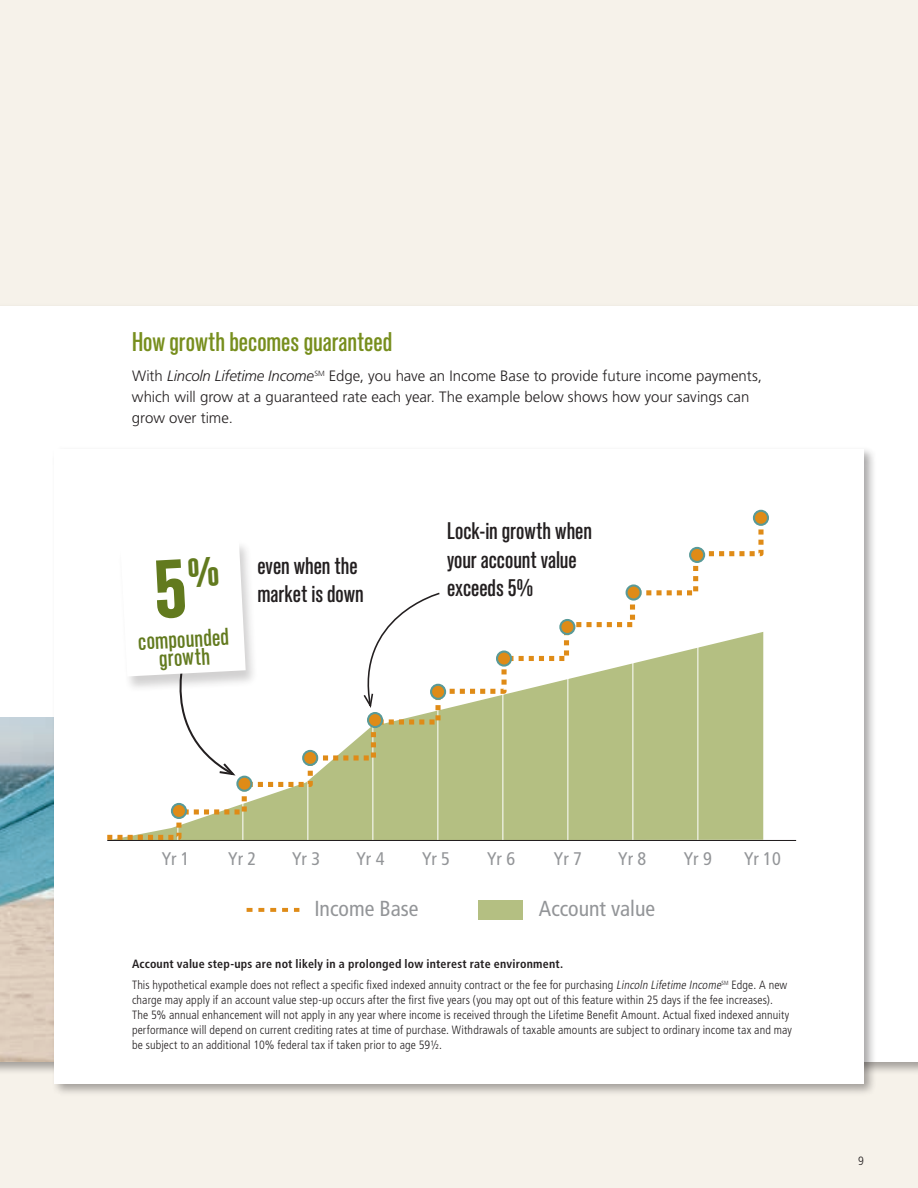
<style>
.page{position:relative;width:918px;height:1188px;background:#f6f2ea}
.page>*{position:absolute;margin:0;border:0;box-sizing:border-box;transform-origin:0 0}
.t1{font:500 condensed 27px "Standard CT";color:#778e1d}
.t2{font:500 condensed 24.15px/18px "Standard CT";color:#627a1e;text-align:center}
.t3{font:500 condensed 24px/28.5px "Standard CT";letter-spacing:-.005em;color:#231f20}
.t4{font:condensed 21.75px "Frutiger LT Std";color:#939598}
.t5{font:condensed 18.3px "Frutiger LT Std";color:#939598}
.t6{font:300 15px/21px "Frutiger LT Std";letter-spacing:-.005em;color:#231f20}
.t7{font:300 condensed 12px/15px "Frutiger LT Std";letter-spacing:.01em;color:#231f20}
.s1{font-style:italic}
.s2{font-weight:700}
</style>
<div class="page">
<div style="left:0;top:306px;width:918px;height:756px;background:#fff"></div>
<img style="left:0;top:718px;width:51px;height:344px">
<div style="left:51px;top:446px;width:826px;height:650px;background:#231f20;opacity:.4"></div>
<div style="left:55px;top:449px;width:809px;height:634px;background:#fff"></div>
<svg style="left:247px;top:908px;width:52px;height:4px"></svg>
<div style="left:478px;top:900px;width:45px;height:20px;background:#b4bf82"></div>
<svg style="left:107px;top:509px;width:658px;height:331px"></svg>
<hr style="left:107px;top:840px;width:689px;height:1px;background:#231f20">
<div style="left:172px;top:804px;width:14px;height:14px;background:#df8b17;border-radius:50%"></div>
<div style="left:171px;top:803px;width:16px;height:16px;border:2px solid #599a98;border-radius:50%"></div>
<div style="left:237px;top:777px;width:14px;height:14px;background:#df8b17;border-radius:50%"></div>
<div style="left:236px;top:776px;width:16px;height:16px;border:2px solid #599a98;border-radius:50%"></div>
<div style="left:303px;top:751px;width:14px;height:14px;background:#df8b17;border-radius:50%"></div>
<div style="left:302px;top:750px;width:16px;height:16px;border:2px solid #599a98;border-radius:50%"></div>
<div style="left:368px;top:713px;width:14px;height:14px;background:#df8b17;border-radius:50%"></div>
<div style="left:367px;top:712px;width:16px;height:16px;border:2px solid #599a98;border-radius:50%"></div>
<svg style="left:431px;top:685px;width:14px;height:14px"></svg>
<div style="left:430px;top:684px;width:16px;height:16px;border:2px solid #599a98;border-radius:50%"></div>
<div style="left:497px;top:652px;width:14px;height:14px;background:#df8b17;border-radius:50%"></div>
<div style="left:496px;top:651px;width:16px;height:16px;border:2px solid #599a98;border-radius:50%"></div>
<div style="left:560px;top:620px;width:14px;height:14px;background:#df8b17;border-radius:50%"></div>
<div style="left:559px;top:619px;width:16px;height:16px;border:2px solid #599a98;border-radius:50%"></div>
<div style="left:627px;top:586px;width:14px;height:14px;background:#df8b17;border-radius:50%"></div>
<div style="left:626px;top:584px;width:16px;height:17px;border:2px solid #599a98;border-radius:50%"></div>
<div style="left:690px;top:548px;width:14px;height:14px;background:#df8b17;border-radius:50%"></div>
<div style="left:689px;top:547px;width:16px;height:16px;border:2px solid #599a98;border-radius:50%"></div>
<div style="left:754px;top:511px;width:14px;height:14px;background:#df8b17;border-radius:50%"></div>
<div style="left:753px;top:510px;width:16px;height:16px;border:2px solid #599a98;border-radius:50%"></div>
<div style="left:117px;top:539px;width:141px;height:153px;background:#231f20;opacity:.21"></div>
<svg style="left:354px;top:592px;width:87px;height:118px"></svg>
<svg style="left:120px;top:540px;width:126px;height:237px"></svg>
<h1 class="t1" style="left:132px;top:326px;width:262px">How growth becomes guaranteed</h1>
<p class="t6" style="left:132px;top:365px;width:632px">With <span class="s1">Lincoln Lifetime Income</span><sup>SM</sup> Edge, you have an Income Base to provide future income payments, which will grow at a guaranteed rate each year. The example below shows how your savings can grow over time.</p>
<h2 class="t2" style="left:138px;top:633px;width:93px;rotate:-3deg">compounded growth</h2>
<h3 class="t3" style="left:257px;top:552px;width:102px">even when the</h3>
<h3 class="t3" style="left:257px;top:580px;width:108px">market is down</h3>
<h3 class="t3" style="left:447px;top:517px;width:147px">Lock-in growth when your account value exceeds 5%</h3>
<h3 class="t5" style="left:162px;top:848px;width:29px">Yr 1</h3>
<h3 class="t5" style="left:228px;top:848px;width:30px">Yr 2</h3>
<h3 class="t5" style="left:292px;top:848px;width:30px">Yr 3</h3>
<h3 class="t5" style="left:357px;top:848px;width:30px">Yr 4</h3>
<h3 class="t5" style="left:422px;top:848px;width:30px">Yr 5</h3>
<h3 class="t5" style="left:487px;top:848px;width:30px">Yr 6</h3>
<h3 class="t5" style="left:554px;top:848px;width:30px">Yr 7</h3>
<h3 class="t5" style="left:618px;top:848px;width:30px">Yr 8</h3>
<h3 class="t5" style="left:684px;top:848px;width:30px">Yr 9</h3>
<h3 class="t5" style="left:744px;top:848px;width:38px">Yr 10</h3>
<h3 class="t4" style="left:314px;top:896px;width:106px">Income Base</h3>
<h3 class="t4" style="left:539px;top:896px;width:118px">Account value</h3>
<p class="t7" style="left:132px;top:953px;width:657px;line-height:21px"><span class="s2">Account value step-ups are not likely in a prolonged low interest rate environment.<br></span>This hypothetical example does not reflect a specific fixed indexed annuity contract or the fee for purchasing <span class="s1">Lincoln Lifetime Income</span><sup>SM</sup> Edge. A new</p>
<p class="t7" style="left:132px;top:992px;width:661px">charge may apply if an account value step-up occurs after the first five years (you may opt out of this feature within 25 days if the fee increases).<br>The 5% annual enhancement will not apply in any year where income is received through the Lifetime Benefit Amount. Actual fixed indexed annuity performance will depend on current crediting rates at time of purchase. Withdrawals of taxable amounts are subject to ordinary income tax and may be subject to an additional 10% federal tax if taken prior to age 59½.</p>
<p class="t7" style="left:858px;top:1154px;width:7px">9</p>
</div>
